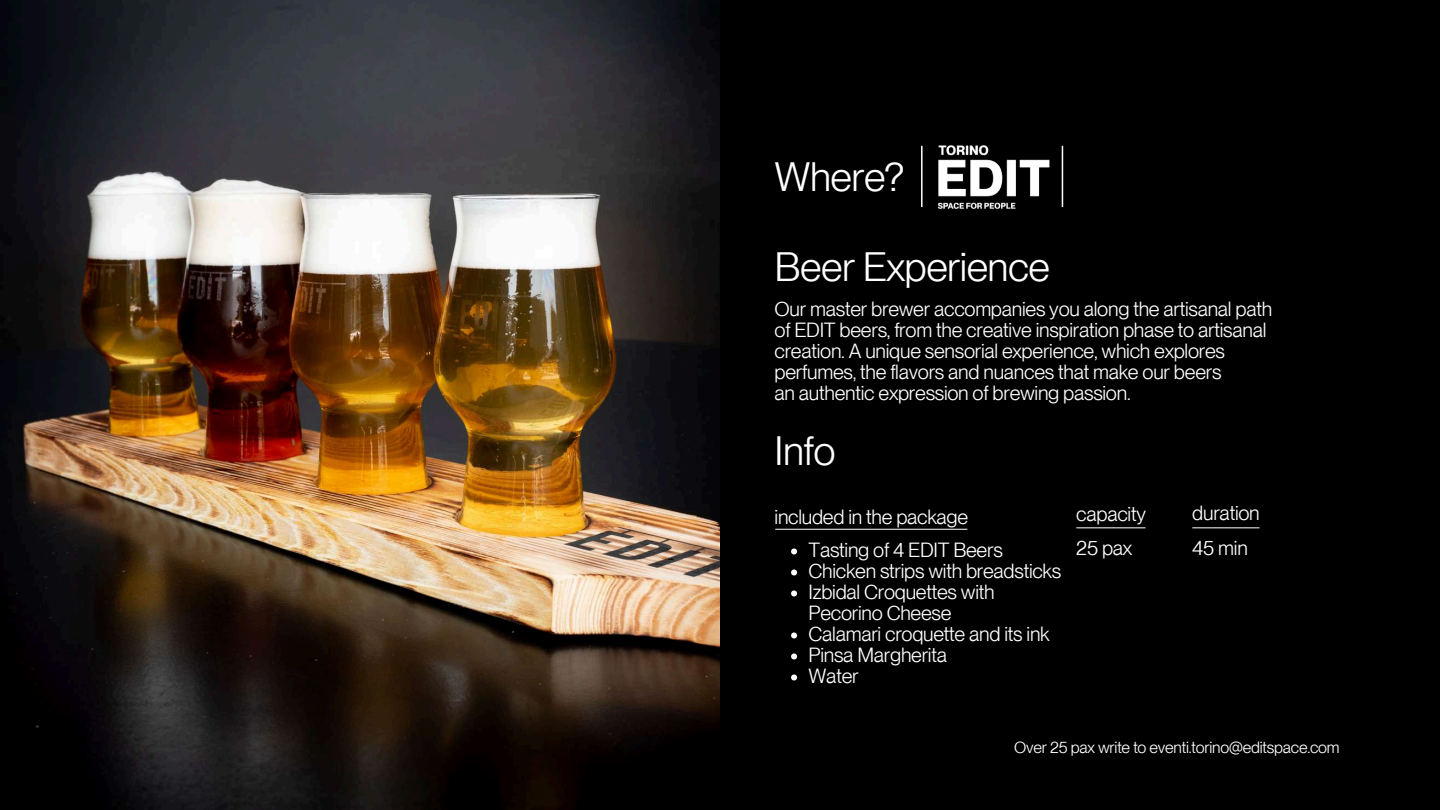
<style>
.page{position:relative;width:1440px;height:810px;background:#000}
.page>*{position:absolute;margin:0;border:0;box-sizing:border-box;transform-origin:0 0}
.t1{font:40px "PP Neue Montreal";letter-spacing:-.015em;color:#fff}
.t2{font:20px/21px "PP Neue Montreal";letter-spacing:-.015em;color:#fff}
.t3{font:16px "PP Neue Montreal";letter-spacing:-.015em;color:#fff}
</style>
<div class="page">
<svg style="left:791px;top:548px;width:6px;height:6px"></svg>
<svg style="left:791px;top:569px;width:6px;height:6px"></svg>
<svg style="left:791px;top:590px;width:6px;height:6px"></svg>
<svg style="left:791px;top:632px;width:6px;height:6px"></svg>
<svg style="left:791px;top:653px;width:6px;height:6px"></svg>
<svg style="left:791px;top:674px;width:6px;height:6px"></svg>
<img style="left:0;top:0;width:720px;height:810px">
<img style="left:937px;top:145px;width:113px;height:64px">
<hr style="left:921px;top:146px;width:2px;height:61px;background:#fff">
<hr style="left:1062px;top:146px;width:1px;height:61px;background:#fff">
<hr style="left:775px;top:529px;width:192px;height:1px;background:#fff">
<hr style="left:1076px;top:527px;width:70px;height:1px;background:#fff">
<hr style="left:1192px;top:527px;width:67px;height:1px;background:#fff">
<h1 class="t1" style="left:775px;top:153px;width:131px">Where?</h1>
<h1 class="t1" style="left:775px;top:243px;width:277px">Beer Experience</h1>
<p class="t2" style="left:775px;top:298px;width:499px">Our master brewer accompanies you along the artisanal path of EDIT beers, from the creative inspiration phase to artisanal creation. A unique sensorial experience, which explores perfumes, the flavors and nuances that make our beers<br>an authentic expression of brewing passion.</p>
<h1 class="t1" style="left:775px;top:427px;width:63px">Info</h1>
<p class="t2" style="left:775px;top:506px;width:195px">included in the package</p>
<p class="t2" style="left:1076px;top:504px;width:71px">capacity</p>
<p class="t2" style="left:1192px;top:503px;width:69px">duration</p>
<p class="t2" style="left:809px;top:540px;width:254px">Tasting of 4 EDIT Beers<br>Chicken strips with breadsticks<br>Izbidal Croquettes with<br>Pecorino Cheese<br>Calamari croquette and its ink<br>Pinsa Margherita<br>Water</p>
<p class="t2" style="left:1076px;top:537px;width:57px">25 pax</p>
<p class="t2" style="left:1192px;top:537px;width:57px">45 min</p>
<p class="t3" style="left:1014px;top:737px;width:327px">Over 25 pax write to eventi.torino@editspace.com</p>
</div>
